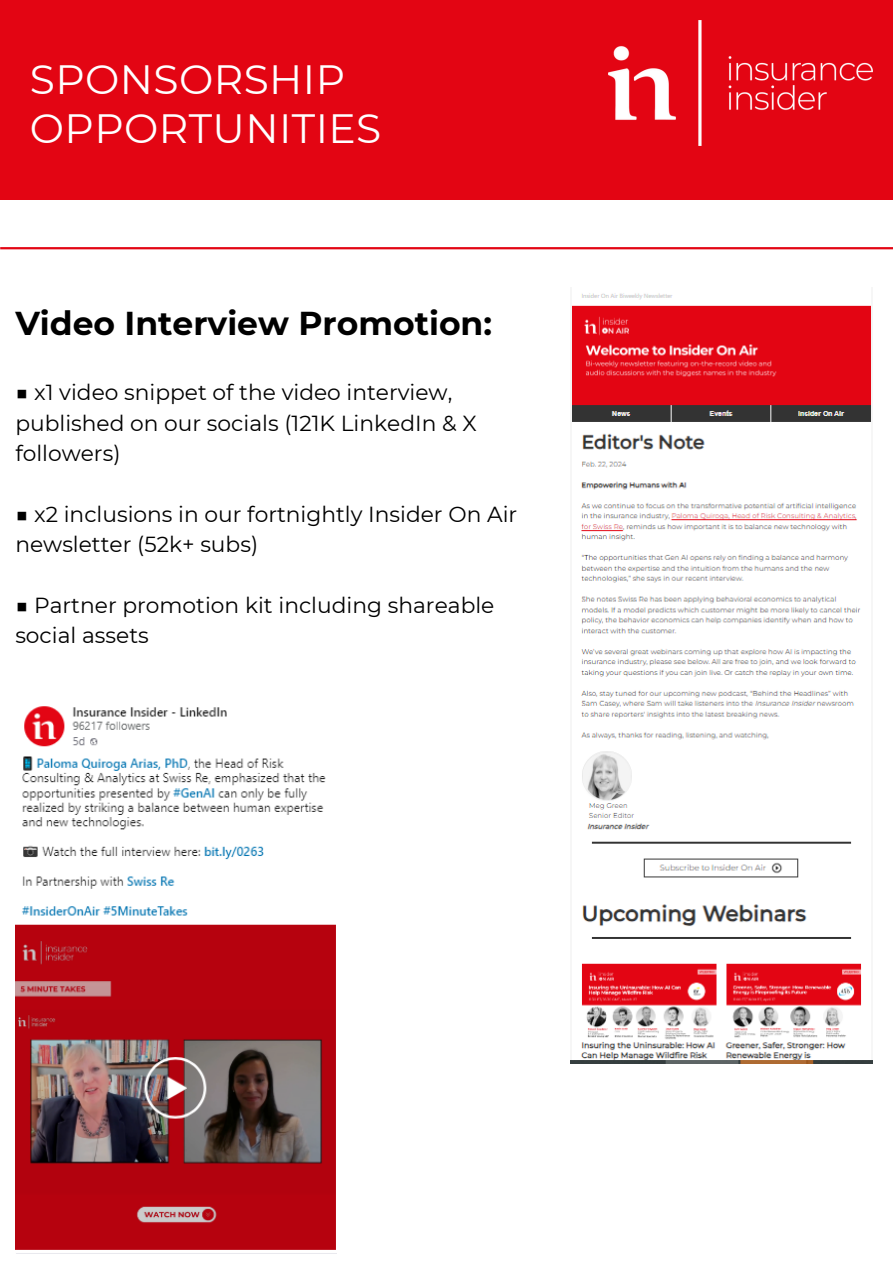
<style>
.page{position:relative;width:893px;height:1264px;background:#fff}
.page>*{position:absolute;margin:0;border:0;box-sizing:border-box;transform-origin:0 0}
.t1{font:40.8px/48.6px "Montserrat";letter-spacing:.01em;color:#fff}
.t2{font:700 33px "Montserrat";color:#000}
.t3{font:21.75px/30.3px "Montserrat";color:#000}
</style>
<div class="page">
<hr style="left:0;top:247px;width:892px;height:2px;background:#e30513">
<div style="left:0;top:0;width:892px;height:200px;background:#e30513"></div>
<img style="left:608px;top:20px;width:264px;height:125px">
<img style="left:570px;top:293px;width:302px;height:770px">
<img style="left:15px;top:706px;width:321px;height:544px">
<h2 class="t1" style="left:30px;top:55px;width:353px">SPONSORSHIP<br>OPPORTUNITIES</h2>
<h3 class="t2" style="left:15px;top:303px;width:478px">Video Interview Promotion:</h3>
<h3 class="t3" style="left:15px;top:377px;width:463px">■ x1 video snippet of the video interview, published on our socials (121K LinkedIn &amp; X followers)</h3>
<p class="t3" style="left:15px;top:498px;width:503px">■ x2 inclusions in our fortnightly Insider On Air newsletter (52k+ subs)</p>
<p class="t3" style="left:15px;top:590px;width:480px">■ Partner promotion kit including shareable social assets</p>
</div>
